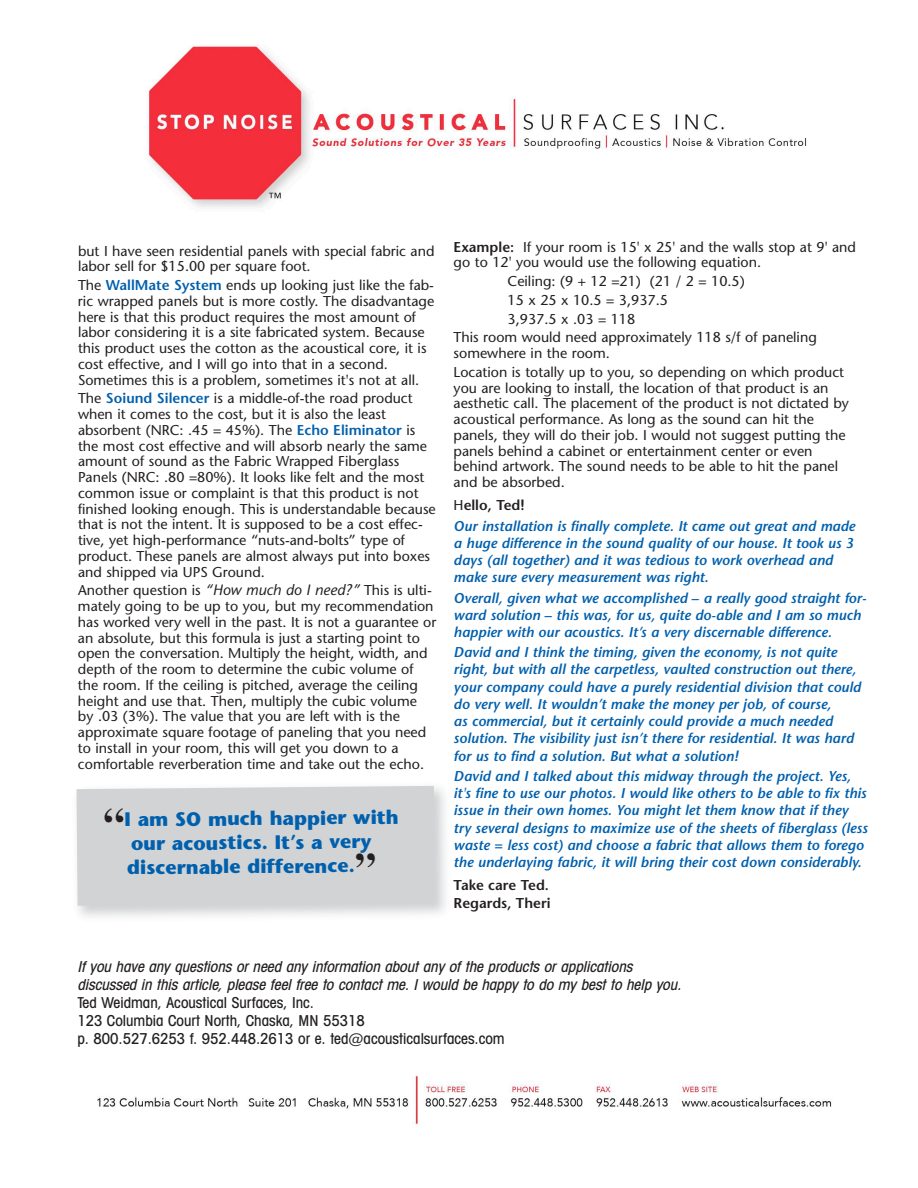
<style>
.page{position:relative;width:918px;height:1188px;background:#fff}
.page>*{position:absolute;margin:0;border:0;box-sizing:border-box;transform-origin:0 0}
.t1{font:700 19.5px/23.9px "Stone Sans";color:#0060ae;text-align:center}
.t2{font:italic 500 condensed 15px/18px "Avant Garde IT Cby BT";color:#231f20}
.t3{font:500 condensed 15px/18px "Avant Garde IT Cby BT";color:#231f20}
.t4{font:14.25px/15.8px "Stone Sans";color:#231f20}
.t5{font:italic 600 14.25px/17.2px "Stone Sans";color:#0060ae}
.t6{font:600 14.25px/17.2px "Stone Sans";color:#231f20}
.s1{font-weight:600;color:#0060ae}
.s2{font-style:italic;font-size:15px}
.s3{font-family:"Times";font-size:42px;color:#231f20}
.s4{font-weight:600}
.s5{font-weight:400;font-style:normal;color:#231f20}
.s6{font-style:normal;color:#231f20}
</style>
<div class="page">
<div style="left:77px;top:786px;width:358px;height:120px;background:#d1d3d4"></div>
<img style="left:146px;top:44px;width:661px;height:163px">
<img style="left:97px;top:1075px;width:735px;height:50px">
<p class="t4" style="left:78px;top:244px;width:358px">but I have seen residential panels with special fabric and labor sell for $15.00 per square foot.</p>
<p class="t4" style="left:78px;top:279px;width:358px">The <span class="s1">WallMate System</span> ends up looking just like the fab&shy;ric wrapped panels but is more costly. The disadvantage here is that this product requires the most amount of labor considering it is a site fabricated system. Because this product uses the cotton as the acoustical core, it is cost effective, and I will go into that in a second.<br>Sometimes this is a problem, sometimes it's not at all.</p>
<p class="t4" style="left:78px;top:392px;width:359px">The <span class="s1">Soiund Silencer</span> is a middle-of-the road product when it comes to the cost, but it is also the least absorbent (NRC: .45 = 45%). The <span class="s1">Echo Eliminator</span> is the most cost effective and will absorb nearly the same amount of sound as the Fabric Wrapped Fiberglass Panels (NRC: .80 =80%). It looks like felt and the most common issue or complaint is that this product is not finished looking enough. This is understandable because that is not the intent. It is supposed to be a cost effec&shy;tive, yet high-performance “nuts-and-bolts” type of product. These panels are almost always put into boxes and shipped via UPS Ground.</p>
<p class="t4" style="left:78px;top:584px;width:360px">Another question is <span class="s2">“How much do I need?”</span> This is ulti&shy;mately going to be up to you, but my recommendation has worked very well in the past. It is not a guarantee or an absolute, but this formula is just a starting point to open the conversation. Multiply the height, width, and depth of the room to determine the cubic volume of the room. If the ceiling is pitched, average the ceiling height and use that. Then, multiply the cubic volume<br>by .03 (3%). The value that you are left with is the approximate square footage of paneling that you need to install in your room, this will get you down to a comfortable reverberation time and take out the echo.</p>
<h1 class="t1" style="left:103px;top:811px;width:297px;rotate:-1deg"><span class="s3">“</span>I am SO much happier with our acoustics. It’s a very discernable difference.<span class="s3">”</span></h1>
<p class="t4" style="left:454px;top:240px;width:404px"><span class="s4">Example:</span> If your room is 15' x 25' and the walls stop at 9' and go to 12' you would use the following equation.</p>
<p class="t4" style="left:508px;top:275px;width:239px">Ceiling: (9 + 12 =21) (21 / 2 = 10.5)</p>
<p class="t4" style="left:508px;top:293px;width:162px">15 x 25 x 10.5 = 3,937.5</p>
<p class="t4" style="left:508px;top:312px;width:129px">3,937.5 x .03 = 118</p>
<p class="t4" style="left:454px;top:331px;width:365px">This room would need approximately 118 s/f of paneling</p>
<p class="t4" style="left:454px;top:345px;width:392px;line-height:18.8px">somewhere in the room.<br>Location is totally up to you, so depending on which product</p>
<p class="t4" style="left:454px;top:381px;width:397px">you are looking to install, the location of that product is an aesthetic call. The placement of the product is not dictated by acoustical performance. As long as the sound can hit the panels, they will do their job. I would not suggest putting the panels behind a cabinet or entertainment center or even behind artwork. The sound needs to be able to hit the panel and be absorbed.</p>
<p class="t5" style="left:454px;top:497px;width:403px;line-height:20.2px"><span class="s5">H</span><span class="s6">ello, Ted!<br></span>Our installation is finally complete. It came out great and made</p>
<p class="t5" style="left:454px;top:536px;width:402px">a huge difference in the sound quality of our house. It took us 3 days (all together) and it was tedious to work overhead and make sure every measurement was right.</p>
<p class="t5" style="left:454px;top:590px;width:414px">Overall, given what we accomplished – a really good straight for&shy;ward solution – this was, for us, quite do-able and I am so much happier with our acoustics. It’s a very discernable difference.</p>
<p class="t5" style="left:454px;top:645px;width:409px">David and I think the timing, given the economy, is not quite right, but with all the carpetless, vaulted construction out there, your company could have a purely residential division that could do very well. It wouldn’t make the money per job, of course,<br>as commercial, but it certainly could provide a much needed solution. The visibility just isn’t there for residential. It was hard for us to find a solution. But what a solution!</p>
<p class="t5" style="left:454px;top:769px;width:415px">David and I talked about this midway through the project. Yes, it's fine to use our photos. I would like others to be able to fix this issue in their own homes. You might let them know that if they try several designs to maximize use of the sheets of fiberglass (less waste = less cost) and choose a fabric that allows them to forego the underlaying fabric, it will bring their cost down considerably.</p>
<p class="t6" style="left:454px;top:878px;width:98px">Take care Ted.<br>Regards, Theri</p>
<p class="t2" style="left:77px;top:959px;width:609px">If you have any questions or need any information about any of the products or applications discussed in this article, please feel free to contact me. I would be happy to do my best to help you.</p>
<p class="t3" style="left:77px;top:995px;width:429px">Ted Weidman, Acoustical Surfaces, Inc.<br>123 Columbia Court North, Chaska, MN 55318<br>p. 800.527.6253 f. 952.448.2613 or e. ted@acousticalsurfaces.com</p>
</div>
